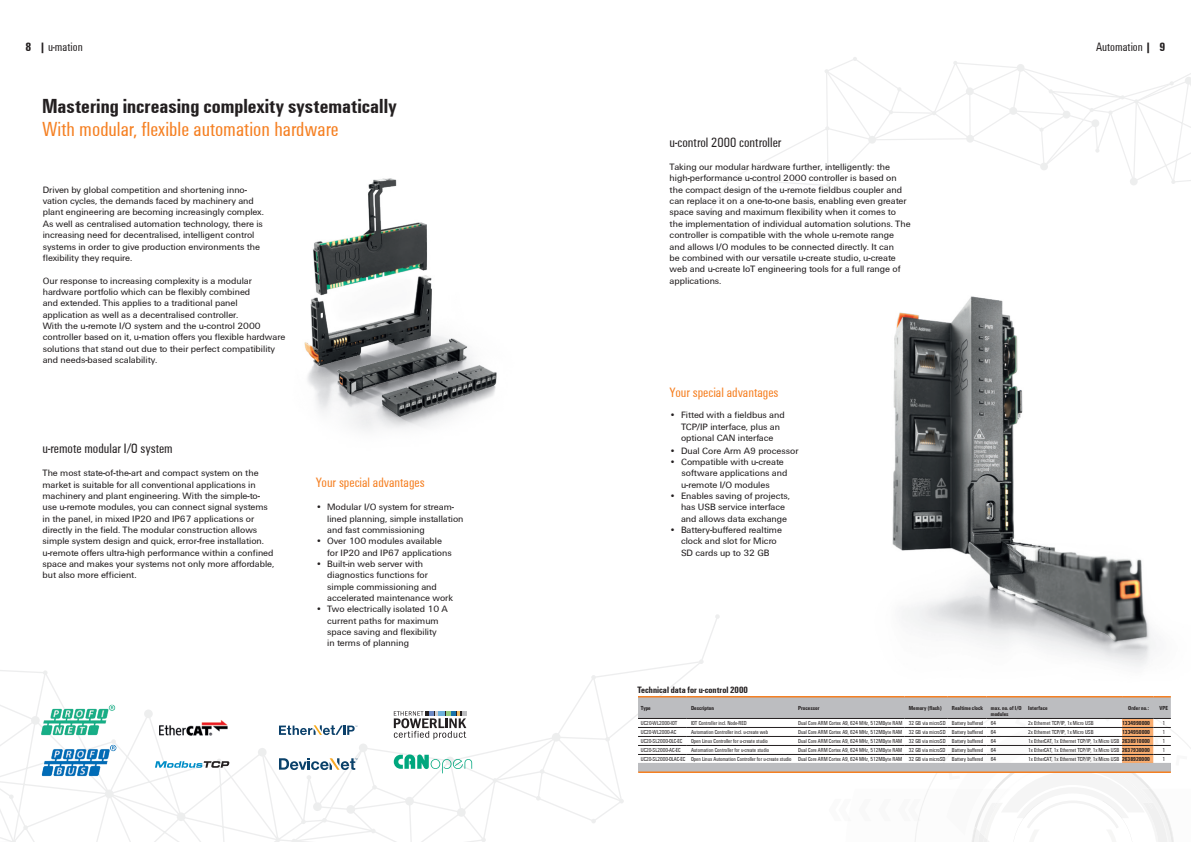
<style>
.page{position:relative;width:1191px;height:842px;background:#fff}
.page>*{position:absolute;margin:0;border:0;box-sizing:border-box;transform-origin:0 0}
.t1{font:700 21px "Weidmueller Condensed";color:#231f20}
.t2{font:21px "Weidmueller Condensed";color:#f57f21}
.t3{font:14px "Weidmueller Condensed";color:#231f20}
.t4{font:14px "Weidmueller Condensed";color:#f57f21}
.t5{font:12.5px "Weidmueller Condensed";color:#231f20}
.t6{font:700 12.5px "Weidmueller Condensed";color:#231f20}
.t7{font:9.5px/11.3px "Weidmueller";color:#231f20}
.t8{font:700 9.5px "Weidmueller Condensed";color:#231f20}
.t9{font:6px "Weidmueller Condensed";color:#231f20}
.t10{font:700 6px/6px "Weidmueller Condensed";color:#231f20}
.s1{font-weight:700}
</style>
<div class="page">
<svg style="left:728px;top:57px;width:447px;height:130px"></svg>
<svg style="left:0;top:670px;width:60px;height:65px"></svg>
<svg style="left:0;top:735px;width:487px;height:107px"></svg>
<svg style="left:302px;top:711px;width:191px;height:112px"></svg>
<div style="left:313px;top:802px;width:9px;height:9px;background:#edeeee;border-radius:50%"></div>
<svg style="left:242px;top:805px;width:171px;height:37px"></svg>
<img style="left:304px;top:178px;width:193px;height:253px">
<img style="left:40px;top:700px;width:79px;height:81px">
<svg style="left:155px;top:759px;width:74px;height:9px"></svg>
<svg style="left:279px;top:758px;width:78px;height:22px"></svg>
<svg style="left:394px;top:754px;width:78px;height:19px"></svg>
<img style="left:158px;top:720px;width:75px;height:19px">
<svg style="left:279px;top:725px;width:78px;height:10px"></svg>
<svg style="left:394px;top:711px;width:72px;height:28px"></svg>
<img style="left:892px;top:296px;width:264px;height:363px">
<svg style="left:493px;top:659px;width:698px;height:183px"></svg>
<div style="left:638px;top:764px;width:532px;height:8px;background:#bcbdc0"></div>
<hr style="left:638px;top:771px;width:532px;height:2px;background:#f57f21">
<h3 class="t5" style="left:26px;top:39px;width:59px"><span class="s1">8 |</span> u-mation</h3>
<h3 class="t6" style="left:1159px;top:39px;width:7px">9</h3>
<h3 class="t5" style="left:1096px;top:39px;width:57px">Automation <span class="s1">|</span></h3>
<h1 class="t1" style="left:42px;top:94px;width:356px">Mastering increasing complexity systematically</h1>
<h1 class="t2" style="left:42px;top:117px;width:298px">With modular, flexible automation hardware</h1>
<p class="t7" style="left:43px;top:184px;width:223px">Driven by global competition and shortening inno&shy;vation cycles, the demands faced by machinery and plant engineering are becoming increasingly complex.<br>As well as centralised automation technology, there is increasing need for decentralised, intelligent control systems in order to give production environments the flexibility they require.</p>
<p class="t7" style="left:43px;top:275px;width:244px">Our response to increasing complexity is a modular hardware portfolio which can be flexibly combined<br>and extended. This applies to a traditional panel application as well as a decentralised controller.<br>With the u-remote I/O system and the u-control 2000 controller based on it, u-mation offers you flexible hardware solutions that stand out due to their perfect compatibility and needs-based scalability.</p>
<h2 class="t3" style="left:43px;top:440px;width:132px">u-remote modular I/O system</h2>
<p class="t7" style="left:43px;top:467px;width:233px">The most state-of-the-art and compact system on the market is suitable for all conventional applications in machinery and plant engineering. With the simple-to&shy;use u-remote modules, you can connect signal systems in the panel, in mixed IP20 and IP67 applications or directly in the field. The modular construction allows simple system design and quick, error-free installation. u-remote offers ultra-high performance within a confined space and makes your systems not only more affordable, but also more efficient.</p>
<h2 class="t4" style="left:316px;top:474px;width:110px">Your special advantages</h2>
<p class="t7" style="left:327px;top:501px;width:138px;text-indent:-11px">• Modular I/O system for stream&shy;lined planning, simple installation and fast commissioning</p>
<p class="t7" style="left:327px;top:535px;width:126px;text-indent:-11px">• Over 100 modules available for IP20 and IP67 applications</p>
<p class="t7" style="left:327px;top:558px;width:127px;text-indent:-11px">• Built-in web server with diagnostics functions for simple commissioning and accelerated maintenance work</p>
<p class="t7" style="left:327px;top:603px;width:122px;text-indent:-11px">• Two electrically isolated 10 A current paths for maximum space saving and flexibility<br>in terms of planning</p>
<h2 class="t3" style="left:669px;top:134px;width:113px">u-control 2000 controller</h2>
<p class="t7" style="left:669px;top:161px;width:242px">Taking our modular hardware further, intelligently: the high-performance u-control 2000 controller is based on the compact design of the u-remote fieldbus coupler and can replace it on a one-to-one basis, enabling even greater space saving and maximum flexibility when it comes to the implementation of individual automation solutions. The controller is compatible with the whole u-remote range and allows I/O modules to be connected directly. It can<br>be combined with our versatile u-create studio, u-create web and u-create IoT engineering tools for a full range of applications.</p>
<h2 class="t4" style="left:669px;top:383px;width:110px">Your special advantages</h2>
<p class="t7" style="left:681px;top:409px;width:105px;text-indent:-11px">• Fitted with a fieldbus and<br>TCP/IP interface, plus an optional CAN interface</p>
<p class="t7" style="left:669px;top:445px;width:130px">• Dual Core Arm A9 processor</p>
<p class="t7" style="left:681px;top:456px;width:108px;text-indent:-11px">• Compatible with u-create software applications and u-remote I/O modules</p>
<p class="t7" style="left:681px;top:490px;width:110px;text-indent:-11px">• Enables saving of projects, has USB service interface and allows data exchange</p>
<p class="t7" style="left:681px;top:524px;width:102px;text-indent:-11px">• Battery-buffered realtime clock and slot for Micro<br>SD cards up to 32 GB</p>
<p class="t8" style="left:637px;top:684px;width:112px">Technical data for u-control 2000</p>
<p class="t10" style="left:641px;top:705px;width:11px">Type</p>
<p class="t10" style="left:691px;top:705px;width:25px">Descripton</p>
<p class="t10" style="left:798px;top:705px;width:23px">Processor</p>
<p class="t10" style="left:908px;top:705px;width:34px">Memory (flash)</p>
<p class="t10" style="left:952px;top:705px;width:33px">Realtime clock</p>
<p class="t10" style="left:990px;top:705px;width:32px">max. no. of I/O modules</p>
<p class="t10" style="left:1028px;top:705px;width:21px">Interface</p>
<p class="t10" style="left:1128px;top:705px;width:22px">Order no.:</p>
<p class="t10" style="left:1159px;top:705px;width:10px">VPE</p>
<p class="t9" style="left:641px;top:719px;width:38px">UC20-WL2000-IOT</p>
<p class="t9" style="left:691px;top:719px;width:57px">IOT Controller incl. Node-RED</p>
<p class="t9" style="left:798px;top:719px;width:186px">Dual Core ARM Cortex A9, 624 MHz, 512MByte RAM 32 GB via microSD Battery buffered</p>
<p class="t9" style="left:990px;top:719px;width:7px">64</p>
<p class="t9" style="left:1028px;top:719px;width:67px">2x Ethernet TCP/IP, 1x Micro USB</p>
<p class="t10" style="left:1122px;top:720px;width:30px">1334990000</p>
<p class="t9" style="left:1162px;top:719px;width:4px">1</p>
<p class="t9" style="left:641px;top:728px;width:37px">UC20-WL2000-AC</p>
<p class="t9" style="left:691px;top:728px;width:79px">Automation Controller incl. u-create web</p>
<p class="t9" style="left:798px;top:728px;width:186px">Dual Core ARM Cortex A9, 624 MHz, 512MByte RAM 32 GB via microSD Battery buffered</p>
<p class="t9" style="left:990px;top:728px;width:7px">64</p>
<p class="t9" style="left:1028px;top:728px;width:67px">2x Ethernet TCP/IP, 1x Micro USB</p>
<p class="t10" style="left:1122px;top:729px;width:30px">1334950000</p>
<p class="t9" style="left:1162px;top:728px;width:4px">1</p>
<p class="t9" style="left:641px;top:737px;width:43px">UC20-SL2000-OLC-EC</p>
<p class="t9" style="left:691px;top:737px;width:78px">Open Linux Controller for u-create studio</p>
<p class="t9" style="left:798px;top:737px;width:186px">Dual Core ARM Cortex A9, 624 MHz, 512MByte RAM 32 GB via microSD Battery buffered</p>
<p class="t9" style="left:990px;top:737px;width:7px">64</p>
<p class="t9" style="left:1028px;top:737px;width:123px">1x EtherCAT, 1x Ethernet TCP/IP, 1x Micro USB <span class="s1">2638910000</span></p>
<p class="t9" style="left:1162px;top:737px;width:4px">1</p>
<p class="t9" style="left:641px;top:746px;width:41px">UC20-SL2000-AC-EC</p>
<p class="t9" style="left:691px;top:746px;width:80px">Automation Controller for u-create studio</p>
<p class="t9" style="left:798px;top:746px;width:186px">Dual Core ARM Cortex A9, 624 MHz, 512MByte RAM 32 GB via microSD Battery buffered</p>
<p class="t9" style="left:990px;top:746px;width:7px">64</p>
<p class="t9" style="left:1028px;top:746px;width:123px">1x EtherCAT, 1x Ethernet TCP/IP, 1x Micro USB <span class="s1">2637930000</span></p>
<p class="t9" style="left:1162px;top:746px;width:4px">1</p>
<p class="t9" style="left:641px;top:755px;width:344px">UC20-SL2000-OLAC-EC Open Linux Automation Controller for u-create studio Dual Core ARM Cortex A9, 624 MHz, 512MByte RAM 32 GB via microSD Battery buffered</p>
<p class="t9" style="left:990px;top:755px;width:7px">64</p>
<p class="t9" style="left:1028px;top:755px;width:123px">1x EtherCAT, 1x Ethernet TCP/IP, 1x Micro USB <span class="s1">2638920000</span></p>
<p class="t9" style="left:1162px;top:755px;width:4px">1</p>
</div>
